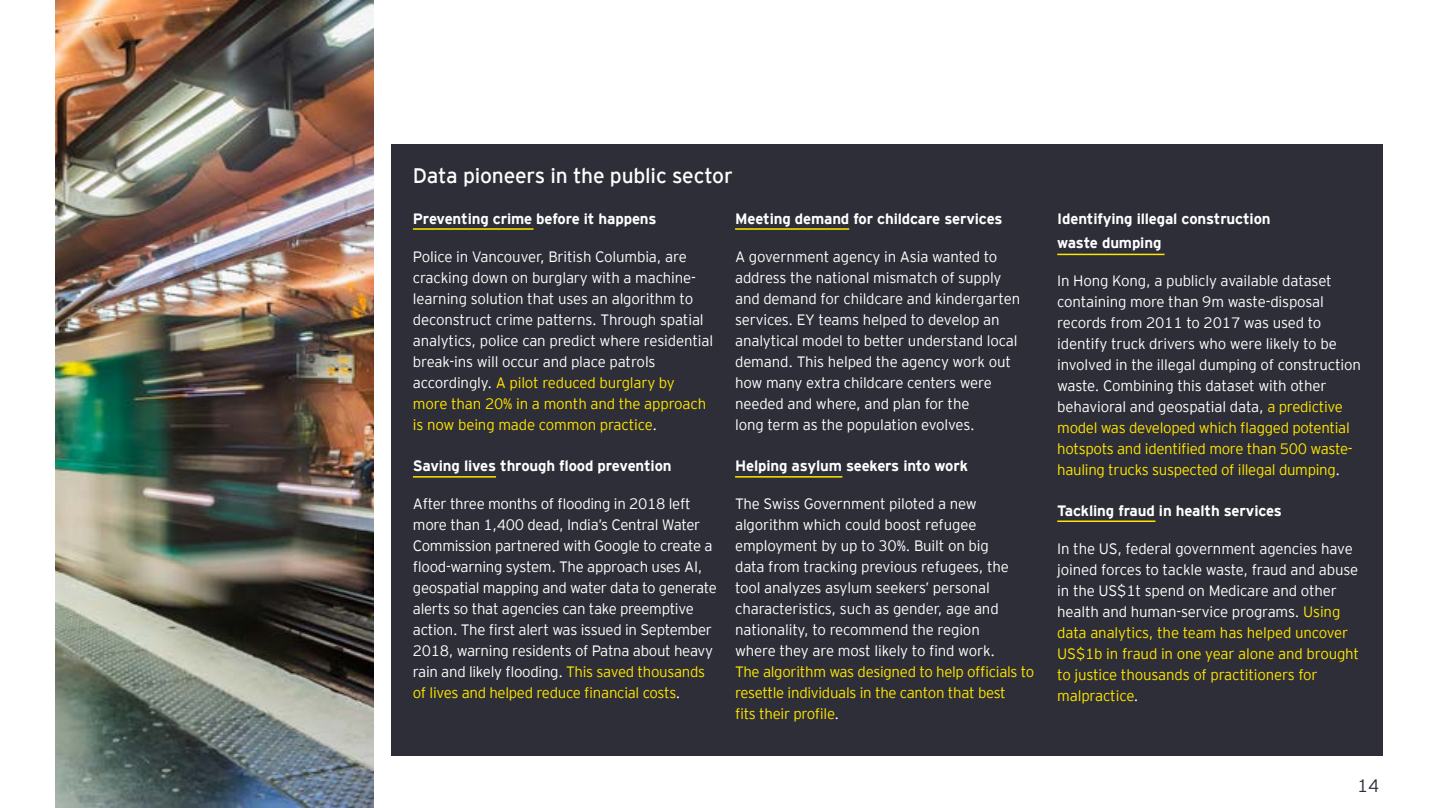
<style>
.page{position:relative;width:1438px;height:808px;background:#fff}
.page>*{position:absolute;margin:0;border:0;box-sizing:border-box;transform-origin:0 0}
.t1{font:21px "EY Interstate";letter-spacing:-.01em;color:#fff}
.t2{font:300 18px "EY Interstate";color:#2e2e38}
.t3{font:300 15px/21px "EY Interstate";letter-spacing:-.01em;color:#fff}
.t4{font:700 15px/24px "EY Interstate";letter-spacing:-.01em;color:#fff}
.t5{font:300 15px/21px "EY Interstate";letter-spacing:-.02em;color:#ffe600}
.s1{color:#ffe600}
.s2{color:#fff}
</style>
<div class="page">
<img style="left:55px;top:0;width:318px;height:807px">
<div style="left:391px;top:145px;width:991px;height:611px;background:#2e2e38"></div>
<hr style="left:413px;top:228px;width:120px;height:2px;background:#ffe600">
<hr style="left:735px;top:228px;width:114px;height:2px;background:#ffe600">
<hr style="left:1057px;top:254px;width:107px;height:1px;background:#ffe600">
<hr style="left:735px;top:476px;width:107px;height:2px;background:#ffe600">
<hr style="left:1057px;top:520px;width:98px;height:2px;background:#ffe600">
<hr style="left:413px;top:476px;width:83px;height:2px;background:#ffe600">
<h1 class="t1" style="left:413px;top:160px;width:321px">Data pioneers in the public sector</h1>
<p class="t4" style="left:413px;top:205px;width:245px">Preventing crime before it happens</p>
<p class="t3" style="left:413px;top:245px;width:302px">Police in Vancouver, British Columbia, are cracking down on burglary with a machine&shy;learning solution that uses an algorithm to deconstruct crime patterns. Through spatial analytics, police can predict where residential break-ins will occur and place patrols accordingly. <span class="s1">A pilot reduced burglary by more than 20% in a month and the approach is now being made common practice</span>.</p>
<p class="t4" style="left:413px;top:452px;width:260px">Saving lives through flood prevention</p>
<p class="t3" style="left:413px;top:492px;width:305px">After three months of flooding in 2018 left more than 1,400 dead, India’s Central Water Commission partnered with Google to create a flood-warning system. The approach uses AI, geospatial mapping and water data to generate alerts so that agencies can take preemptive action. The first alert was issued in September 2018, warning residents of Patna about heavy rain and likely flooding. <span class="s1">This saved thousands of lives and helped reduce financial costs</span>.</p>
<p class="t4" style="left:735px;top:205px;width:269px">Meeting demand for childcare services</p>
<p class="t3" style="left:735px;top:245px;width:286px">A government agency in Asia wanted to address the national mismatch of supply and demand for childcare and kindergarten services. EY teams helped to develop an analytical model to better understand local demand. This helped the agency work out how many extra childcare centers were needed and where, and plan for the<br>long term as the population evolves.</p>
<p class="t4" style="left:735px;top:452px;width:234px">Helping asylum seekers into work</p>
<p class="t3" style="left:735px;top:492px;width:275px">The Swiss Government piloted a new algorithm which could boost refugee employment by up to 30%. Built on big data from tracking previous refugees, the tool analyzes asylum seekers’ personal characteristics, such as gender, age and nationality, to recommend the region where they are most likely to find work.</p>
<p class="t5" style="left:735px;top:660px;width:301px">The algorithm was designed to help officials to resettle individuals in the canton that best<br>fits their profile<span class="s2">.</span></p>
<p class="t4" style="left:1057px;top:205px;width:215px">Identifying illegal construction waste dumping</p>
<p class="t3" style="left:1057px;top:269px;width:305px">In Hong Kong, a publicly available dataset containing more than 9m waste-disposal records from 2011 to 2017 was used to identify truck drivers who were likely to be involved in the illegal dumping of construction waste. Combining this dataset with other behavioral and geospatial data, <span class="s1">a predictive model was developed which flagged potential hotspots and identified more than 500 waste&shy;hauling trucks suspected of illegal dumping</span>.</p>
<p class="t4" style="left:1057px;top:497px;width:226px">Tackling fraud in health services</p>
<p class="t3" style="left:1057px;top:537px;width:303px">In the US, federal government agencies have joined forces to tackle waste, fraud and abuse in the US$1t spend on Medicare and other health and human-service programs. <span class="s1">Using data analytics, the team has helped uncover US$1b in fraud in one year alone and brought to justice thousands of practitioners for malpractice</span>.</p>
<p class="t2" style="left:1356px;top:772px;width:24px">14</p>
</div>
